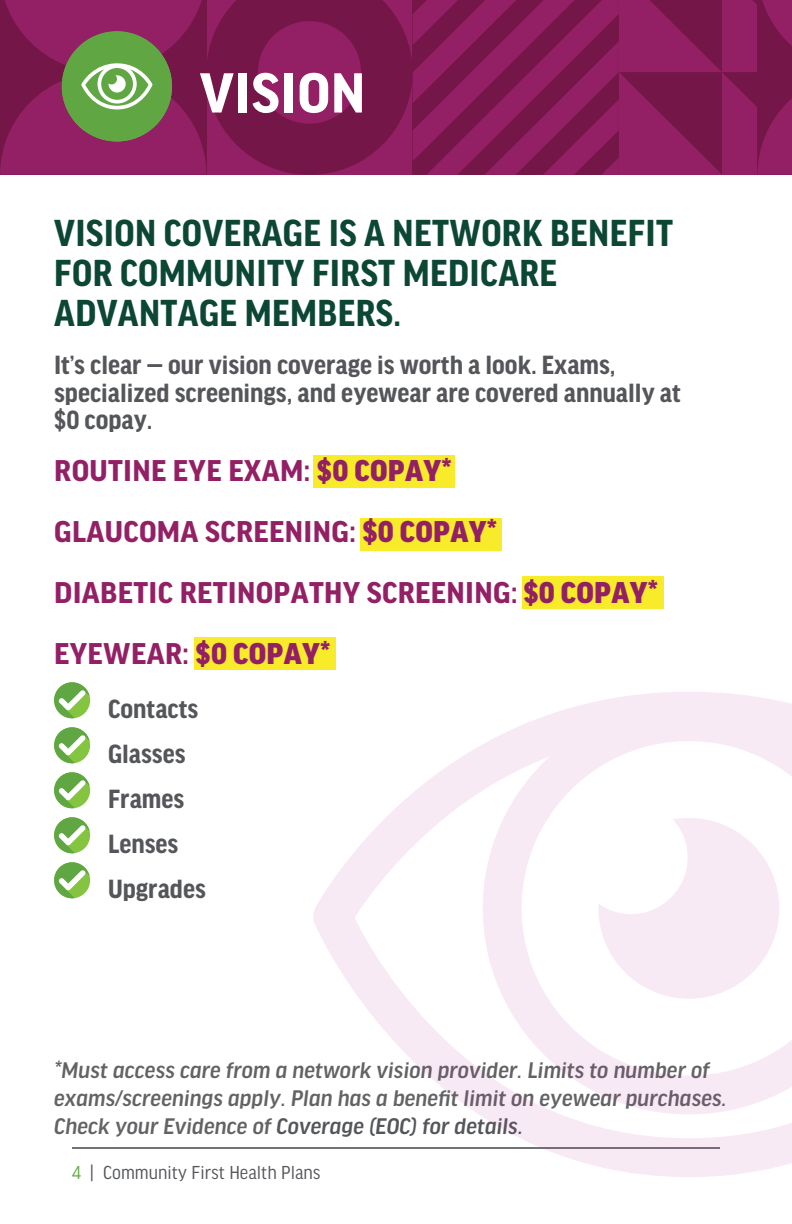
<style>
.page{position:relative;width:792px;height:1224px;background:#fff}
.page>*{position:absolute;margin:0;border:0;box-sizing:border-box;transform-origin:0 0}
.t1{font:700 60px "Good Headline Pro";letter-spacing:.01em;color:#fff}
.t2{font:700 40px/40px "Good Headline Pro Narr";letter-spacing:.01em;color:#0c4634}
.t3{font:700 32px "Good Headline Pro";letter-spacing:.01em;color:#932065}
.BODY{font:700 28px/27.6px "Good Headline Pro Narr";color:#54565a}
.CHECK_MARKS{font:700 28px "Good Headline Pro Narr";color:#54565a}
.BODY-2{font:italic 500 24px/28px "Good Headline Pro";color:#636366}
.t4{font:20px "Good Headline Pro Narr";color:#54565a}
.s1{font-weight:900}
.s2{color:#54565a}
.s3{color:#60a744}
</style>
<div class="page">
<hr style="left:72px;top:1147px;width:648px;height:2px;background:#454545">
<div style="left:313px;top:455px;width:141px;height:32px;background:#f8eb2a"></div>
<div style="left:360px;top:518px;width:141px;height:32px;background:#f8eb2a"></div>
<div style="left:522px;top:577px;width:141px;height:32px;background:#f8eb2a"></div>
<div style="left:194px;top:637px;width:142px;height:32px;background:#f8eb2a"></div>
<svg style="left:55px;top:682px;width:35px;height:36px"></svg>
<svg style="left:55px;top:727px;width:35px;height:36px"></svg>
<svg style="left:55px;top:772px;width:35px;height:36px"></svg>
<svg style="left:55px;top:817px;width:35px;height:36px"></svg>
<svg style="left:55px;top:862px;width:35px;height:36px"></svg>
<svg style="left:0;top:0;width:792px;height:175px;background:#842558"></svg>
<svg style="left:312px;top:692px;width:480px;height:485px"></svg>
<svg style="left:483px;top:702px;width:309px;height:412px"></svg>
<svg style="left:598px;top:818px;width:181px;height:181px"></svg>
<p class="t1" style="left:200px;top:65px;width:167px">VISION</p>
<p class="t2" style="left:54px;top:213px;width:620px">VISION COVERAGE IS A NETWORK BENEFIT<br>FOR COMMUNITY FIRST MEDICARE<br>ADVANTAGE MEMBERS.</p>
<p class="BODY" style="left:54px;top:352px;width:628px">It’s clear — our vision coverage is worth a look. Exams, specialized screenings, and eyewear are covered annually at $0 copay.</p>
<p class="t3" style="left:54px;top:456px;width:399px">ROUTINE EYE EXAM: <span class="s1">$0 COPAY*</span></p>
<p class="t3" style="left:54px;top:517px;width:444px">GLAUCOMA SCREENING: <span class="s1">$0 COPAY*</span></p>
<p class="t3" style="left:54px;top:578px;width:605px">DIABETIC RETINOPATHY SCREENING: <span class="s1">$0 COPAY*</span></p>
<p class="t3" style="left:54px;top:639px;width:278px">EYEWEAR: <span class="s1">$0 COPAY*</span></p>
<p class="CHECK_MARKS" style="left:108px;top:695px;width:92px">Contacts</p>
<p class="CHECK_MARKS" style="left:108px;top:740px;width:79px">Glasses</p>
<p class="CHECK_MARKS" style="left:108px;top:785px;width:78px">Frames</p>
<p class="CHECK_MARKS" style="left:108px;top:830px;width:72px">Lenses</p>
<p class="CHECK_MARKS" style="left:108px;top:875px;width:99px">Upgrades</p>
<p class="BODY-2" style="left:54px;top:1057px;width:674px">*Must access care from a network vision provider. Limits to number of exams/screenings apply. Plan has a benefit limit on eyewear purchases.<br>Check your Evidence of <span class="s2">Coverage (EOC) for details.</span></p>
<p class="t4" style="left:72px;top:1163px;width:250px"><span class="s3">4</span> | Community First Health Plans</p>
</div>
